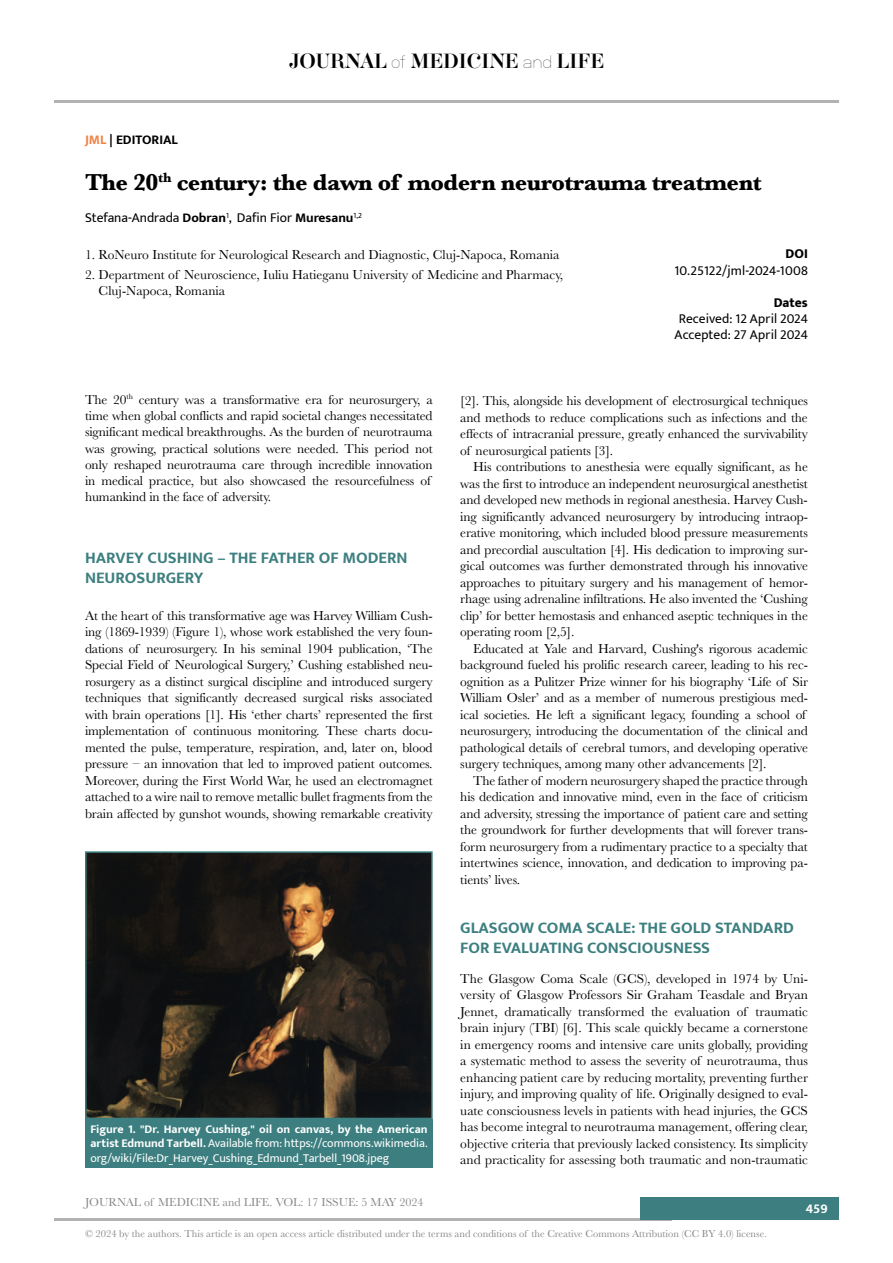
<style>
.page{position:relative;width:893px;height:1263px;background:#fff}
.page>*{position:absolute;margin:0;border:0;box-sizing:border-box;transform-origin:0 0}
.t1{font:700 24px "Baskerville";letter-spacing:-.02em;color:#000}
.t2{font:18px "Aker Brygge Display";color:#000}
.t3{font:700 16.5px/19.8px "Mukta";color:#3d7f80}
.t4{font:13.5px/16.5px "Baskerville";letter-spacing:-.01em;color:#000;text-align:justify}
.t5{font:13.5px/16.2px "Mukta";color:#000;text-align:center}
.t6{font:700 13.5px "Mukta";color:#000}
.t7{font:800 13.5px "Mukta";color:#000}
.t8{font:700 13.5px "Mukta";color:#fff}
.t9{font:12px/14.4px "Mukta";color:#fff;text-align:justify}
.t10{font:12px "Baskerville";color:#878787}
.t11{font:10.5px "Baskerville";color:#878787}
.s1{font-family:"Neubau Grotesk Lei"}
.s2{color:#f08245}
.s3{font-weight:700}
</style>
<div class="page">
<hr style="left:54px;top:100px;width:785px;height:2px;background:#b3b2b2">
<hr style="left:54px;top:1218px;width:618px;height:2px;background:#b3b2b2">
<div style="left:641px;top:1198px;width:198px;height:22px;background:#3d7f80"></div>
<div style="left:85px;top:1119px;width:348px;height:48px;background:#3d7f80"></div>
<img style="left:88px;top:854px;width:342px;height:262px">
<div style="left:85px;top:851px;width:348px;height:268px;border:2px solid #3d7f80"></div>
<h2 class="t2" style="left:289px;top:49px;width:317px">JOURNAL <span class="s1">of</span> MEDICINE <span class="s1">and</span> LIFE</h2>
<p class="t6" style="left:85px;top:132px;width:94px"><span class="s2">JML</span> | EDITORIAL</p>
<h1 class="t1" style="left:85px;top:165px;width:678px">The 20<sup>th</sup> century: the dawn of modern neurotrauma treatment</h1>
<p class="t5" style="left:85px;top:210px;width:278px">Stefana-Andrada <span class="s3">Dobran</span><sup>1</sup>, Dafin Fior <span class="s3">Muresanu</span><sup>1,2</sup></p>
<p class="t4" style="left:85px;top:246px;width:476px">1. RoNeuro Institute for Neurological Research and Diagnostic, Cluj-Napoca, Romania</p>
<p class="t4" style="left:99px;top:267px;width:466px;text-indent:-14px">2. Department of Neuroscience, Iuliu Hatieganu University of Medicine and Pharmacy,<br>Cluj-Napoca, Romania</p>
<p class="t7" style="left:786px;top:246px;width:24px">DOI</p>
<p class="t5" style="left:674px;top:262px;width:135px">10.25122/jml-2024-1008</p>
<p class="t7" style="left:774px;top:294px;width:36px">Dates</p>
<p class="t5" style="left:675px;top:310px;width:135px">Received: 12 April 2024<br>Accepted: 27 April 2024</p>
<p class="t4" style="left:85px;top:392px;width:349px;text-align:left">The 20<sup>th</sup> century was a transformative era for neurosurgery, a time when global conflicts and rapid societal changes necessitated significant medical breakthroughs. As the burden of neurotrauma was growing, practical solutions were needed. This period not only reshaped neurotrauma care through incredible innovation in medical practice, but also showcased the resourcefulness of humankind in the face of adversity.</p>
<p class="t3" style="left:85px;top:548px;width:324px">HARVEY CUSHING – THE FATHER OF MODERN<br>NEUROSURGERY</p>
<p class="t4" style="left:85px;top:607px;width:349px">At the heart of this transformative age was Harvey William Cush&shy;ing (1869-1939) (Figure 1), whose work established the very foun&shy;dations of neurosurgery. In his seminal 1904 publication, ‘The Special Field of Neurological Surgery,’ Cushing established neu&shy;rosurgery as a distinct surgical discipline and introduced surgery techniques that significantly decreased surgical risks associated with brain operations [1]. His ‘ether charts’ represented the first implementation of continuous monitoring. These charts docu&shy;mented the pulse, temperature, respiration, and, later on, blood pressure – an innovation that led to improved patient outcomes.<br>Moreover, during the First World War, he used an electromagnet attached to a wire nail to remove metallic bullet fragments from the brain affected by gunshot wounds, showing remarkable creativity</p>
<p class="t9" style="left:90px;top:1121px;width:339px"><span class="s3">Figure 1. "Dr. Harvey Cushing," oil on canvas, by the American artist Edmund Tarbell.</span> Available from: https://commons.wikimedia. org/wiki/File:Dr_Harvey_Cushing_Edmund_Tarbell_1908.jpeg</p>
<p class="t4" style="left:460px;top:393px;width:349px">[2]. This, alongside his development of electrosurgical techniques and methods to reduce complications such as infections and the effects of intracranial pressure, greatly enhanced the survivability of neurosurgical patients [3].</p>
<p class="t4" style="left:460px;top:459px;width:349px;text-indent:13px">His contributions to anesthesia were equally significant, as he was the first to introduce an independent neurosurgical anesthetist and developed new methods in regional anesthesia. Harvey Cush&shy;ing significantly advanced neurosurgery by introducing intraop&shy;erative monitoring, which included blood pressure measurements and precordial auscultation [4]. His dedication to improving sur&shy;gical outcomes was further demonstrated through his innovative approaches to pituitary surgery and his management of hemor&shy;rhage using adrenaline infiltrations. He also invented the ‘Cushing clip’ for better hemostasis and enhanced aseptic techniques in the operating room [2,5].</p>
<p class="t4" style="left:460px;top:640px;width:349px;text-align:left;text-indent:13px">Educated at Yale and Harvard, Cushing's rigorous academic background fueled his prolific research career, leading to his rec&shy;ognition as a Pulitzer Prize winner for his biography ‘Life of Sir William Osler’ and as a member of numerous prestigious med&shy;ical societies. He left a significant legacy, founding a school of neurosurgery, introducing the documentation of the clinical and pathological details of cerebral tumors, and developing operative surgery techniques, among many other advancements [2].</p>
<p class="t4" style="left:460px;top:772px;width:349px;text-indent:13px">The father of modern neurosurgery shaped the practice through his dedication and innovative mind, even in the face of criticism and adversity, stressing the importance of patient care and setting the groundwork for further developments that will forever trans&shy;form neurosurgery from a rudimentary practice to a specialty that intertwines science, innovation, and dedication to improving pa&shy;tients’ lives.</p>
<p class="t3" style="left:460px;top:918px;width:335px">GLASGOW COMA SCALE: THE GOLD STANDARD<br>FOR EVALUATING CONSCIOUSNESS</p>
<p class="t4" style="left:460px;top:970px;width:349px">The Glasgow Coma Scale (GCS), developed in 1974 by Uni&shy;versity of Glasgow Professors Sir Graham Teasdale and Bryan Jennet, dramatically transformed the evaluation of traumatic brain injury (TBI) [6]. This scale quickly became a cornerstone in emergency rooms and intensive care units globally, providing a systematic method to assess the severity of neurotrauma, thus enhancing patient care by reducing mortality, preventing further injury, and improving quality of life. Originally designed to eval&shy;uate consciousness levels in patients with head injuries, the GCS has become integral to neurotrauma management, offering clear, objective criteria that previously lacked consistency. Its simplicity and practicality for assessing both traumatic and non-traumatic</p>
<p class="t10" style="left:85px;top:1195px;width:340px">JOURNAL of MEDICINE and LIFE. VOL: 17 ISSUE: 5 MAY 2024</p>
<p class="t11" style="left:85px;top:1226px;width:683px">© 2024 by the authors. This article is an open access article distributed under the terms and conditions of the Creative Commons Attribution (CC BY 4.0) license.</p>
<p class="t8" style="left:806px;top:1200px;width:23px">459</p>
</div>
